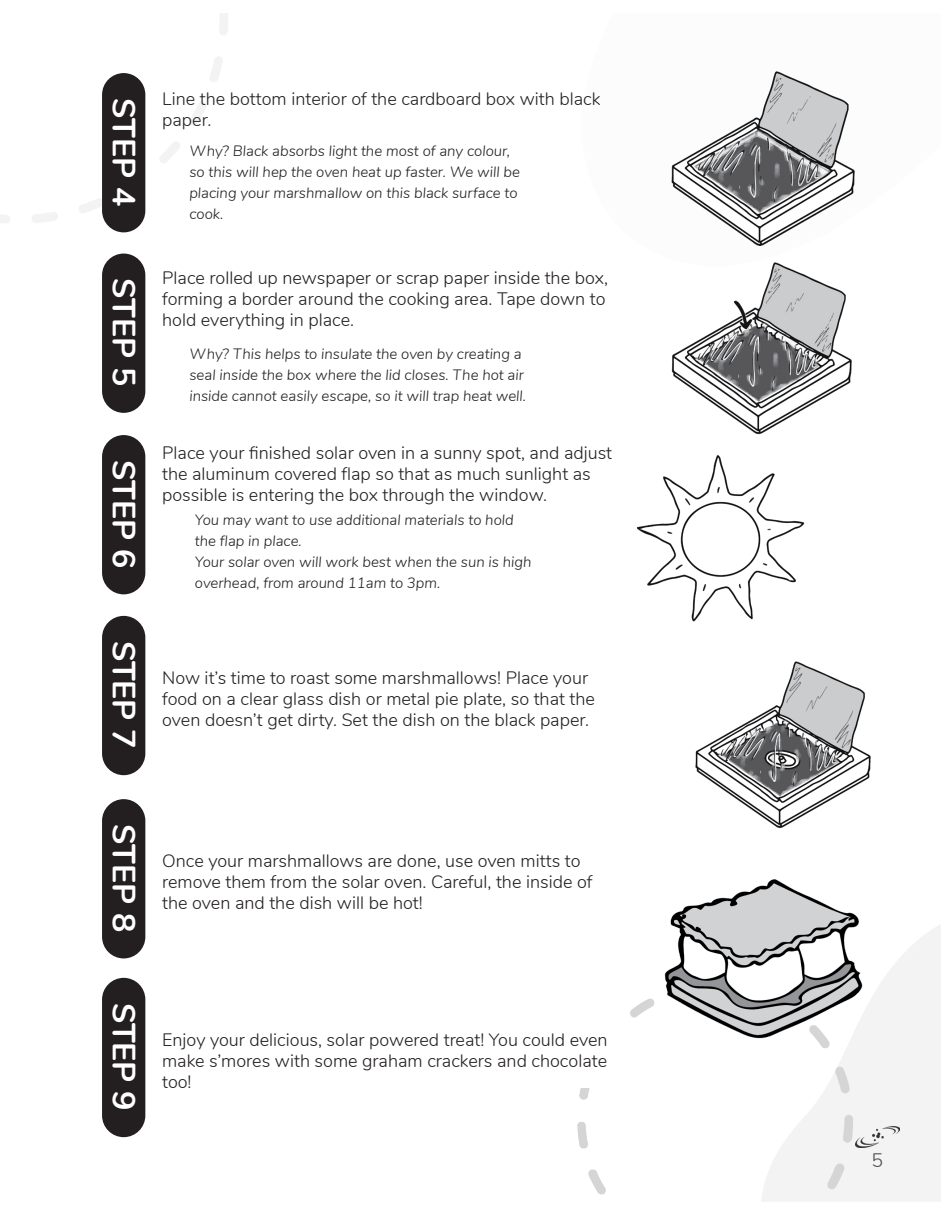
<style>
.page{position:relative;width:945px;height:1215px;background:#fff}
.page>*{position:absolute;margin:0;border:0;box-sizing:border-box;transform-origin:0 0}
.t1{font:700 32.25px "Nunito";color:#fff}
.t2{font:300 19.5px "Nunito";color:#231f20}
.t3{font:300 18px/21px "Nunito";color:#231f20}
.t4{font:italic 300 15px/21px "Nunito";color:#231f20}
</style>
<div class="page">
<img style="left:0;top:14px;width:941px;height:1187px">
<img style="left:671px;top:70px;width:185px;height:176px">
<img style="left:671px;top:257px;width:185px;height:178px">
<div style="left:162px;top:1027px;width:456px;height:61px;background:#fff"></div>
<img style="left:664px;top:877px;width:199px;height:163px">
<div style="left:102px;top:616px;width:43px;height:159px;background:#231f20;border-radius:22px"></div>
<div style="left:102px;top:435px;width:43px;height:159px;background:#231f20;border-radius:22px"></div>
<div style="left:102px;top:254px;width:43px;height:159px;background:#231f20;border-radius:22px"></div>
<div style="left:102px;top:73px;width:43px;height:159px;background:#231f20;border-radius:22px"></div>
<div style="left:102px;top:799px;width:43px;height:159px;background:#231f20;border-radius:22px"></div>
<div style="left:102px;top:978px;width:43px;height:159px;background:#231f20;border-radius:22px"></div>
<img style="left:638px;top:447px;width:240px;height:383px">
<p class="t1" style="left:148px;top:98px;width:110px;rotate:90deg">STEP 4</p>
<p class="t1" style="left:148px;top:278px;width:110px;rotate:90deg">STEP 5</p>
<p class="t1" style="left:148px;top:460px;width:110px;rotate:90deg">STEP 6</p>
<p class="t1" style="left:148px;top:641px;width:110px;rotate:90deg">STEP 7</p>
<p class="t3" style="left:162px;top:87px;width:440px">Line the bottom interior of the cardboard box with black paper.</p>
<p class="t4" style="left:189px;top:139px;width:332px">Why? Black absorbs light the most of any colour, so this will hep the oven heat up faster. We will be placing your marshmallow on this black surface to cook.</p>
<p class="t3" style="left:162px;top:266px;width:447px">Place rolled up newspaper or scrap paper inside the box, forming a border around the cooking area. Tape down to hold everything in place.</p>
<p class="t4" style="left:189px;top:342px;width:338px">Why? This helps to insulate the oven by creating a seal inside the box where the lid closes. The hot air inside cannot easily escape, so it will trap heat well.</p>
<p class="t3" style="left:162px;top:442px;width:452px">Place your finished solar oven in a sunny spot, and adjust the aluminum covered flap so that as much sunlight as possible is entering the box through the window.</p>
<p class="t4" style="left:195px;top:509px;width:320px">You may want to use additional materials to hold the flap in place.</p>
<p class="t4" style="left:195px;top:551px;width:338px">Your solar oven will work best when the sun is high overhead, from around 11am to 3pm.</p>
<p class="t3" style="left:162px;top:666px;width:434px">Now it’s time to roast some marshmallows! Place your food on a clear glass dish or metal pie plate, so that the oven doesn’t get dirty. Set the dish on the black paper.</p>
<p class="t1" style="left:148px;top:824px;width:110px;rotate:90deg">STEP 8</p>
<p class="t3" style="left:162px;top:849px;width:432px">Once your marshmallows are done, use oven mitts to remove them from the solar oven. Careful, the inside of the oven and the dish will be hot!</p>
<p class="t1" style="left:148px;top:1003px;width:110px;rotate:90deg">STEP 9</p>
<p class="t3" style="left:162px;top:1028px;width:447px;text-align:justify">Enjoy your delicious, solar powered treat! You could even make s’mores with some graham crackers and chocolate too!</p>
<p class="t2" style="left:872px;top:1146px;width:13px">5</p>
</div>
